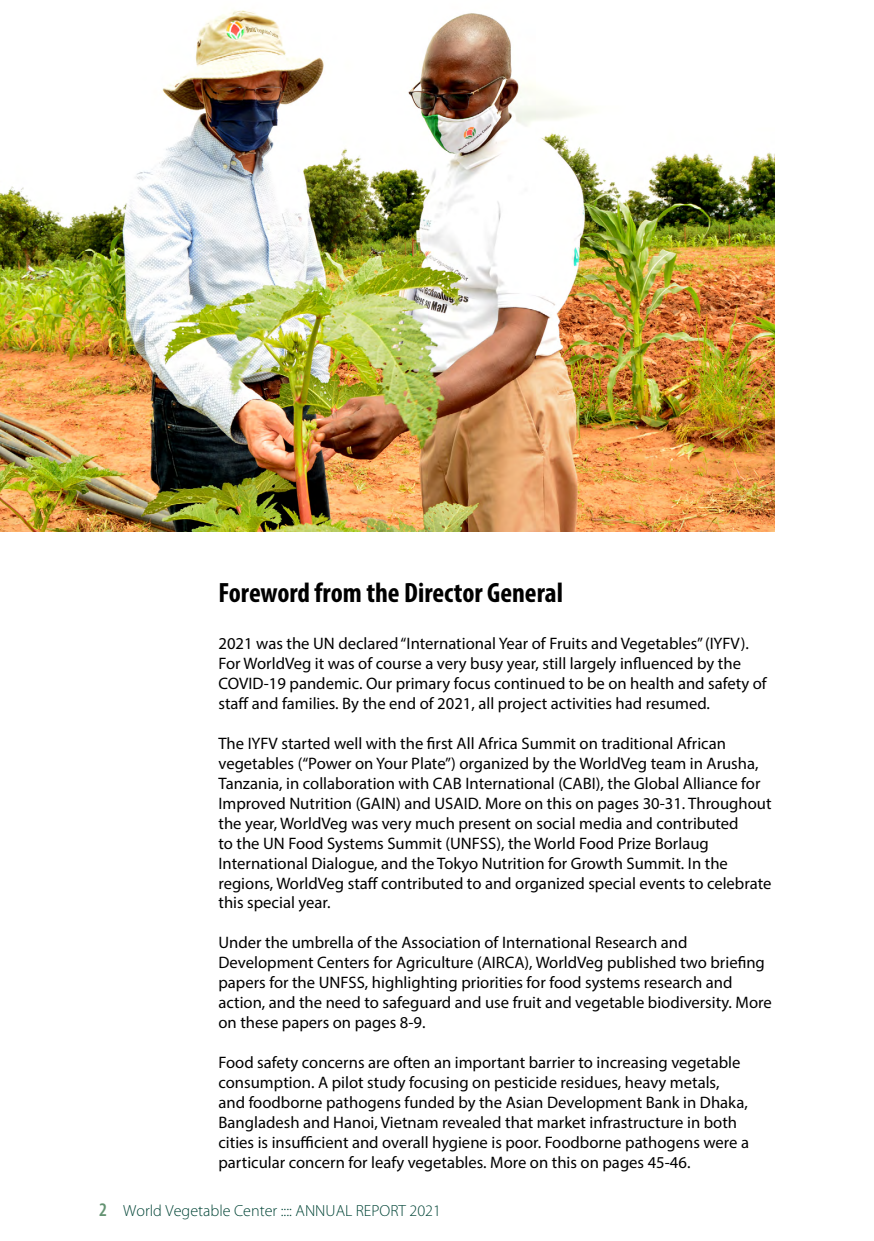
<style>
.page{position:relative;width:874px;height:1241px;background:#fff}
.page>*{position:absolute;margin:0;border:0;box-sizing:border-box;transform-origin:0 0}
.t1{font:700 condensed 28px "Myriad Pro";color:#000}
.t2{font:16.62px/19.9px "Myriad Pro";color:#000}
.t3{font:300 16.1px "Myriad Pro";color:#004436}
.s1{font-weight:600;font-stretch:condensed;font-size:19.25px;color:#649372}
</style>
<div class="page">
<img style="left:0;top:10px;width:774px;height:521px">
<h1 class="t1" style="left:218px;top:574px;width:346px">Foreword from the Director General</h1>
<p class="t2" style="left:218px;top:633px;width:549px">2021 was the UN declared “International Year of Fruits and Vegetables” (IYFV).<br>For WorldVeg it was of course a very busy year, still largely influenced by the COVID-19 pandemic. Our primary focus continued to be on health and safety of staff and families. By the end of 2021, all project activities had resumed.</p>
<p class="t2" style="left:218px;top:732px;width:554px">The IYFV started well with the first All Africa Summit on traditional African vegetables (“Power on Your Plate”) organized by the WorldVeg team in Arusha, Tanzania, in collaboration with CAB International (CABI), the Global Alliance for Improved Nutrition (GAIN) and USAID. More on this on pages 30-31. Throughout the year, WorldVeg was very much present on social media and contributed<br>to the UN Food Systems Summit (UNFSS), the World Food Prize Borlaug International Dialogue, and the Tokyo Nutrition for Growth Summit. In the regions, WorldVeg staff contributed to and organized special events to celebrate this special year.</p>
<p class="t2" style="left:218px;top:932px;width:554px">Under the umbrella of the Association of International Research and Development Centers for Agriculture (AIRCA), WorldVeg published two briefing papers for the UNFSS, highlighting priorities for food systems research and action, and the need to safeguard and use fruit and vegetable biodiversity. More on these papers on pages 8-9.</p>
<p class="t2" style="left:218px;top:1052px;width:532px">Food safety concerns are often an important barrier to increasing vegetable consumption. A pilot study focusing on pesticide residues, heavy metals, and foodborne pathogens funded by the Asian Development Bank in Dhaka, Bangladesh and Hanoi, Vietnam revealed that market infrastructure in both cities is insufficient and overall hygiene is poor. Foodborne pathogens were a particular concern for leafy vegetables. More on this on pages 45-46.</p>
<p class="t3" style="left:99px;top:1200px;width:343px"><span class="s1">2</span> World Vegetable Center :::: ANNUAL REPORT 2021</p>
</div>
